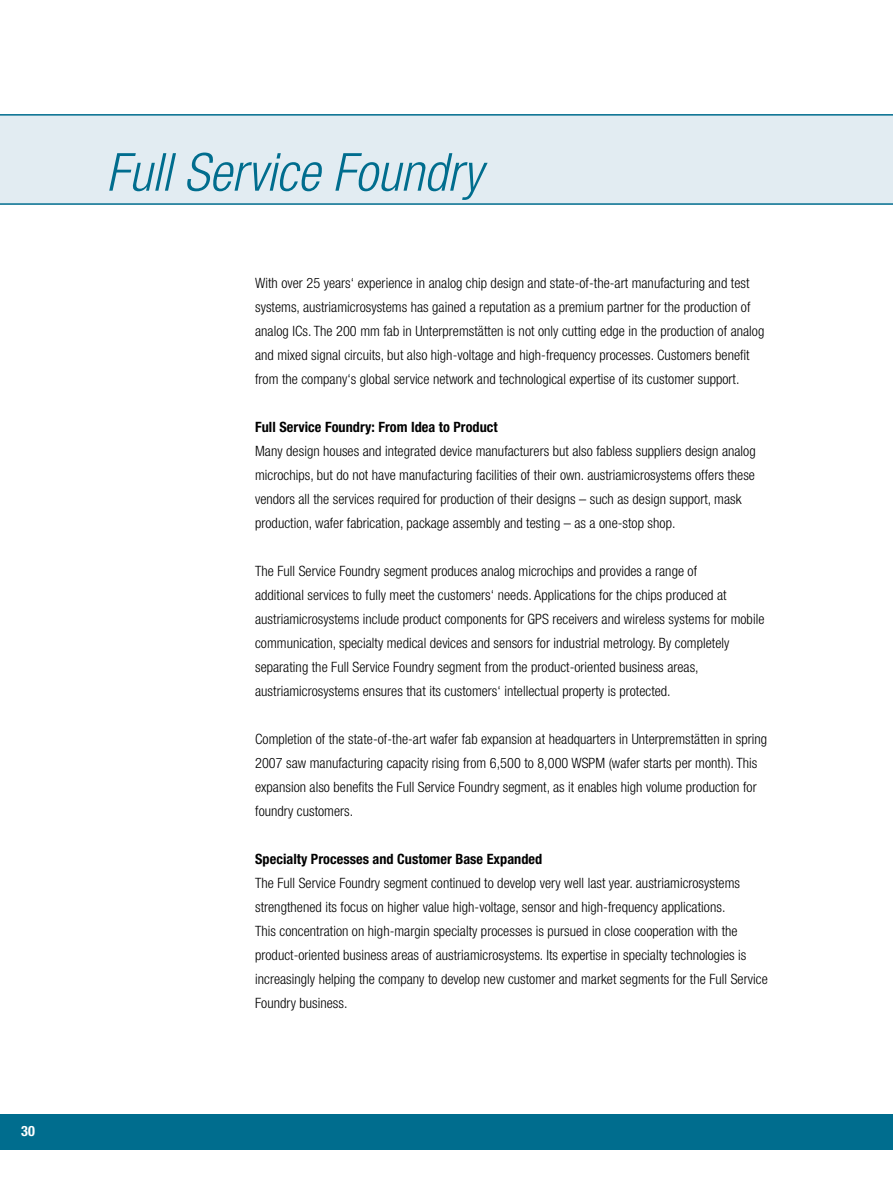
<style>
.page{position:relative;width:893px;height:1191px;background:#fff}
.page>*{position:absolute;margin:0;border:0;box-sizing:border-box;transform-origin:0 0}
.t1{font:italic 300 condensed 52.5px "Helvetica Neue";color:#006d8e}
.t2{font:300 condensed 14.25px/24px "Helvetica Neue";letter-spacing:.005em;color:#000}
.t3{font:700 condensed 14.25px "Helvetica Neue";letter-spacing:.005em;color:#000}
.t4{font:700 condensed 14.25px "Helvetica Neue";color:#fff}
</style>
<div class="page">
<div style="left:0;top:1114px;width:893px;height:35px;background:#006d8e"></div>
<div style="left:0;top:114px;width:893px;height:91px;background:#e2ecf2"></div>
<p class="t4" style="left:21px;top:1122px;width:15px">30</p>
<h1 class="t1" style="left:106px;top:142px;width:377px">Full Service Foundry</h1>
<p class="t2" style="left:255px;top:271px;width:511px">With over 25 years‘ experience in analog chip design and state-of-the-art manufacturing and test systems, austriamicrosystems has gained a reputation as a premium partner for the production of analog ICs. The 200 mm fab in Unterpremstätten is not only cutting edge in the production of analog and mixed signal circuits, but also high-voltage and high-frequency processes. Customers benefit from the company‘s global service network and technological expertise of its customer support.</p>
<p class="t3" style="left:255px;top:418px;width:244px">Full Service Foundry: From Idea to Product</p>
<p class="t2" style="left:255px;top:439px;width:502px">Many design houses and integrated device manufacturers but also fabless suppliers design analog microchips, but do not have manufacturing facilities of their own. austriamicrosystems offers these vendors all the services required for production of their designs – such as design support, mask production, wafer fabrication, package assembly and testing – as a one-stop shop.</p>
<p class="t2" style="left:255px;top:559px;width:511px">The Full Service Foundry segment produces analog microchips and provides a range of<br>additional services to fully meet the customers‘ needs. Applications for the chips produced at austriamicrosystems include product components for GPS receivers and wireless systems for mobile communication, specialty medical devices and sensors for industrial metrology. By completely separating the Full Service Foundry segment from the product-oriented business areas, austriamicrosystems ensures that its customers‘ intellectual property is protected.</p>
<p class="t2" style="left:255px;top:727px;width:513px">Completion of the state-of-the-art wafer fab expansion at headquarters in Unterpremstätten in spring 2007 saw manufacturing capacity rising from 6,500 to 8,000 WSPM (wafer starts per month). This expansion also benefits the Full Service Foundry segment, as it enables high volume production for foundry customers.</p>
<p class="t3" style="left:255px;top:850px;width:289px">Specialty Processes and Customer Base Expanded</p>
<p class="t2" style="left:255px;top:870px;width:514px">The Full Service Foundry segment continued to develop very well last year. austriamicrosystems strengthened its focus on higher value high-voltage, sensor and high-frequency applications.<br>This concentration on high-margin specialty processes is pursued in close cooperation with the product-oriented business areas of austriamicrosystems. Its expertise in specialty technologies is increasingly helping the company to develop new customer and market segments for the Full Service Foundry business.</p>
</div>
